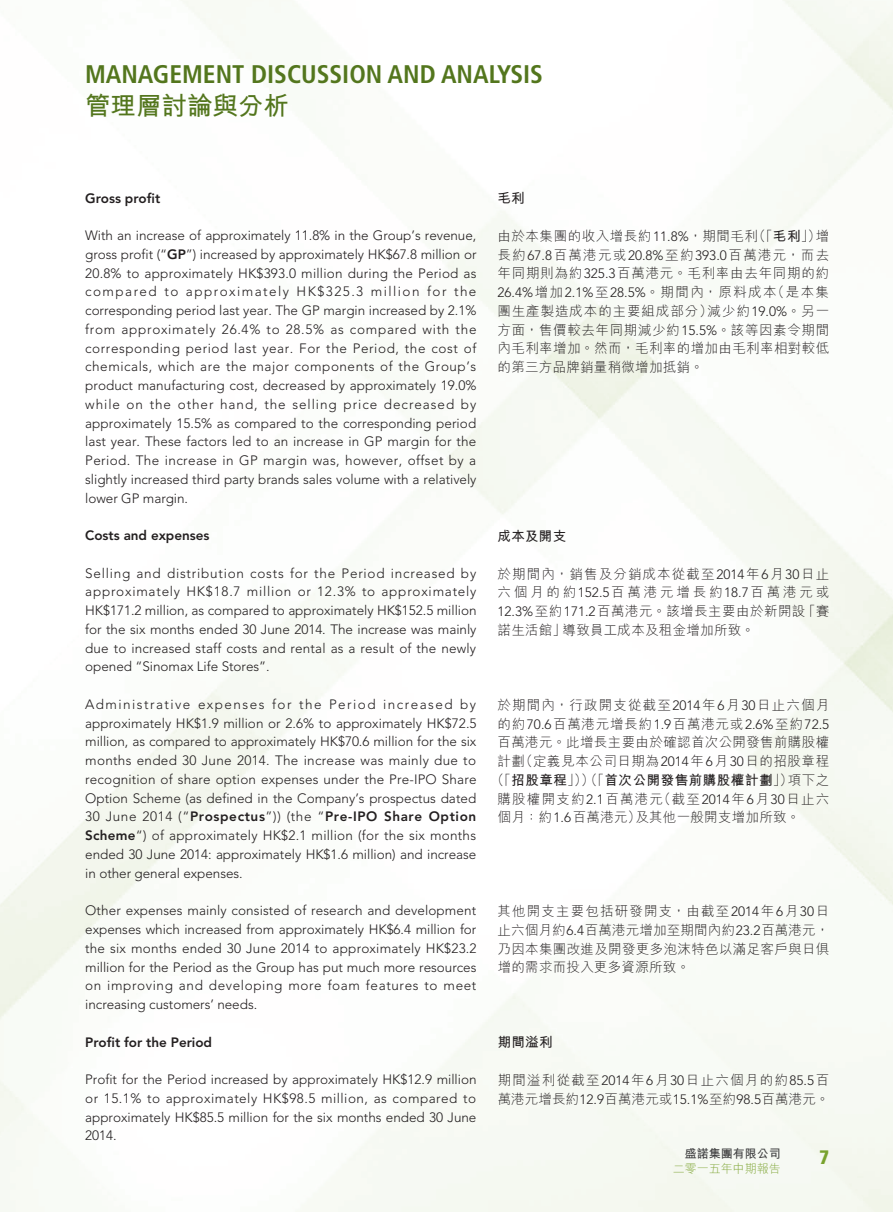
<style>
.page{position:relative;width:893px;height:1212px;background:#fff}
.page>*{position:absolute;margin:0;border:0;box-sizing:border-box;transform-origin:0 0}
.t1{font:700 condensed 25.5px "Frutiger LT Std";color:#53761d}
.t2{font:700 25.5px "M Hei HK";color:#53761d}
.t3{font:900 condensed 19.5px "Frutiger LT Std";color:#78a22d}
.t4{font:300 13.5px/18.8px "Avenir LT Std";letter-spacing:-.005em;color:#231f20;text-align:justify}
.t5{font:300 13.5px/18.8px "M Hei HK";letter-spacing:.025em;color:#231f20;text-align:justify}
.t6{font:300 13.5px/18.8px "M Hei HK";letter-spacing:.005em;color:#231f20}
.t7{font:800 13.5px "Avenir LT Std";letter-spacing:-.005em;color:#231f20}
.t8{font:700 13.5px "M Hei HK";letter-spacing:.04em;color:#231f20}
.t9{font:300 13.5px "M Hei HK";letter-spacing:.055em;color:#231f20}
.t10{font:300 13.5px "M Hei HK";letter-spacing:.09em;color:#231f20}
.t11{font:300 13.5px "M Hei HK";letter-spacing:.085em;color:#231f20}
.t12{font:300 12px "M Hei HK";color:#84a93d}
.t13{font:700 12px "M Hei HK";color:#3e3e3f}
.s1{font-weight:800}
.s2{font-family:"Avenir LT Std"}
.s3{font-weight:700}
.s4{font-weight:300}
</style>
<div class="page">
<h1 class="t1" style="left:85px;top:59px;width:100px">MANAGEMENT</h1>
<h1 class="t1" style="left:251px;top:59px;width:80px">DISCUSSION</h1>
<h1 class="t1" style="left:388px;top:59px;width:17px">AND</h1>
<h1 class="t1" style="left:441px;top:59px;width:81px">ANALYSIS</h1>
<h1 class="t2" style="left:85px;top:87px;width:205px">管理層討論與分析</h1>
<p class="t7" style="left:85px;top:190px;width:77px">Gross profit</p>
<p class="t4" style="left:85px;top:226px;width:393px">With an increase of approximately 11.8% in the Group’s revenue, gross profit (“<span class="s1">GP</span>”) increased by approximately HK$67.8 million or 20.8% to approximately HK$393.0 million during the Period as compared to approximately HK$325.3 million for the corresponding period last year. The GP margin increased by 2.1% from approximately 26.4% to 28.5% as compared with the corresponding period last year. For the Period, the cost of chemicals, which are the major components of the Group’s product manufacturing cost, decreased by approximately 19.0% while on the other hand, the selling price decreased by approximately 15.5% as compared to the corresponding period last year. These factors led to an increase in GP margin for the Period. The increase in GP margin was, however, offset by a slightly increased third party brands sales volume with a relatively lower GP margin.</p>
<p class="t7" style="left:85px;top:527px;width:126px">Costs and expenses</p>
<p class="t4" style="left:85px;top:564px;width:393px">Selling and distribution costs for the Period increased by approximately HK$18.7 million or 12.3% to approximately HK$171.2 million, as compared to approximately HK$152.5 million for the six months ended 30 June 2014. The increase was mainly due to increased staff costs and rental as a result of the newly opened “Sinomax Life Stores”.</p>
<p class="t4" style="left:85px;top:695px;width:393px">Administrative expenses for the Period increased by approximately HK$1.9 million or 2.6% to approximately HK$72.5 million, as compared to approximately HK$70.6 million for the six months ended 30 June 2014. The increase was mainly due to recognition of share option expenses under the Pre-IPO Share Option Scheme (as defined in the Company’s prospectus dated 30 June 2014 (“<span class="s1">Prospectus</span>”)) (the “<span class="s1">Pre-IPO Share Option Scheme</span>“) of approximately HK$2.1 million (for the six months ended 30 June 2014: approximately HK$1.6 million) and increase in other general expenses.</p>
<p class="t4" style="left:85px;top:901px;width:393px">Other expenses mainly consisted of research and development expenses which increased from approximately HK$6.4 million for the six months ended 30 June 2014 to approximately HK$23.2 million for the Period as the Group has put much more resources on improving and developing more foam features to meet increasing customers’ needs.</p>
<p class="t7" style="left:85px;top:1034px;width:128px">Profit for the Period</p>
<p class="t4" style="left:85px;top:1070px;width:393px">Profit for the Period increased by approximately HK$12.9 million or 15.1% to approximately HK$98.5 million, as compared to approximately HK$85.5 million for the six months ended 30 June 2014.</p>
<p class="t8" style="left:497px;top:189px;width:29px">毛利</p>
<p class="t5" style="left:497px;top:226px;width:333px">由於本集團的收入增長約<span class="s2">11.8%</span>，期間毛利（「<span class="s3">毛利</span>」）增長約<span class="s2">67.8</span>百萬港元或<span class="s2">20.8%</span>至約<span class="s2">393.0</span>百萬港元，而去年同期則為約<span class="s2">325.3</span>百萬港元。毛利率由去年同期的約<span class="s2">26.4%</span>增加<span class="s2">2.1%</span>至<span class="s2">28.5%</span>。期間內，原料成本（是本集團生產製造成本的主要組成部分）減少約<span class="s2">19.0%</span>。另一方面，售價較去年同期減少約<span class="s2">15.5%</span>。該等因素令期間內毛利率增加。然而，毛利率的增加由毛利率相對較低的第三方品牌銷量稍微增加抵銷。</p>
<p class="t8" style="left:498px;top:526px;width:70px">成本及開支</p>
<p class="t5" style="left:497px;top:564px;width:333px">於期間內，銷售及分銷成本從截至<span class="s2">2014</span>年<span class="s2">6</span>月<span class="s2">30</span>日止六個月的約<span class="s2">152.5</span>百萬港元增長約<span class="s2">18.7</span>百萬港元或<span class="s2">12.3%</span>至約<span class="s2">171.2</span>百萬港元。該增長主要由於新開設「賽諾生活館」導致員工成本及租金增加所致。</p>
<p class="t11" style="left:498px;top:698px;width:333px">於期間內，行政開支從截至<span class="s2">2014</span>年<span class="s2">6</span>月<span class="s2">30</span>日止六個月</p>
<p class="t9" style="left:498px;top:717px;width:333px">的約<span class="s2">70.6</span>百萬港元增長約<span class="s2">1.9</span>百萬港元或<span class="s2">2.6%</span>至約<span class="s2">72.5</span></p>
<p class="t5" style="left:497px;top:733px;width:333px">百萬港元。此增長主要由於確認首次公開發售前購股權</p>
<p class="t5" style="left:497px;top:751px;width:333px">計劃（定義見本公司日期為<span class="s2">2014</span>年<span class="s2">6</span>月<span class="s2">30</span>日的招股章程</p>
<p class="t8" style="left:491px;top:770px;width:340px"><span class="s4">（「</span>招股章程<span class="s4">」））（「</span>首次公開發售前購股權計劃<span class="s4">」）項下之</span></p>
<p class="t10" style="left:498px;top:792px;width:333px">購股權開支約<span class="s2">2.1</span>百萬港元（截至<span class="s2">2014</span>年<span class="s2">6</span>月<span class="s2">30</span>日止六</p>
<p class="t5" style="left:498px;top:808px;width:304px">個月：約<span class="s2">1.6</span>百萬港元）及其他一般開支增加所致。</p>
<p class="t5" style="left:497px;top:901px;width:333px">其他開支主要包括研發開支，由截至<span class="s2">2014</span>年<span class="s2">6</span>月<span class="s2">30</span>日止六個月約<span class="s2">6.4</span>百萬港元增加至期間內約<span class="s2">23.2</span>百萬港元，乃因本集團改進及開發更多泡沫特色以滿足客戶與日俱增的需求而投入更多資源所致。</p>
<p class="t8" style="left:498px;top:1032px;width:56px">期間溢利</p>
<p class="t6" style="left:498px;top:1070px;width:333px">期間溢利從截至<span class="s2">2014</span>年<span class="s2">6</span>月<span class="s2">30</span>日止六個月的約<span class="s2">85.5</span>百萬港元增長約<span class="s2">12.9</span>百萬港元或<span class="s2">15.1%</span>至約<span class="s2">98.5</span>百萬港元。</p>
<p class="t13" style="left:685px;top:1145px;width:98px">盛諾集團有限公司</p>
<p class="t12" style="left:673px;top:1162px;width:110px">二零一五年中期報告</p>
<h2 class="t3" style="left:819px;top:1145px;width:12px">7</h2>
</div>
